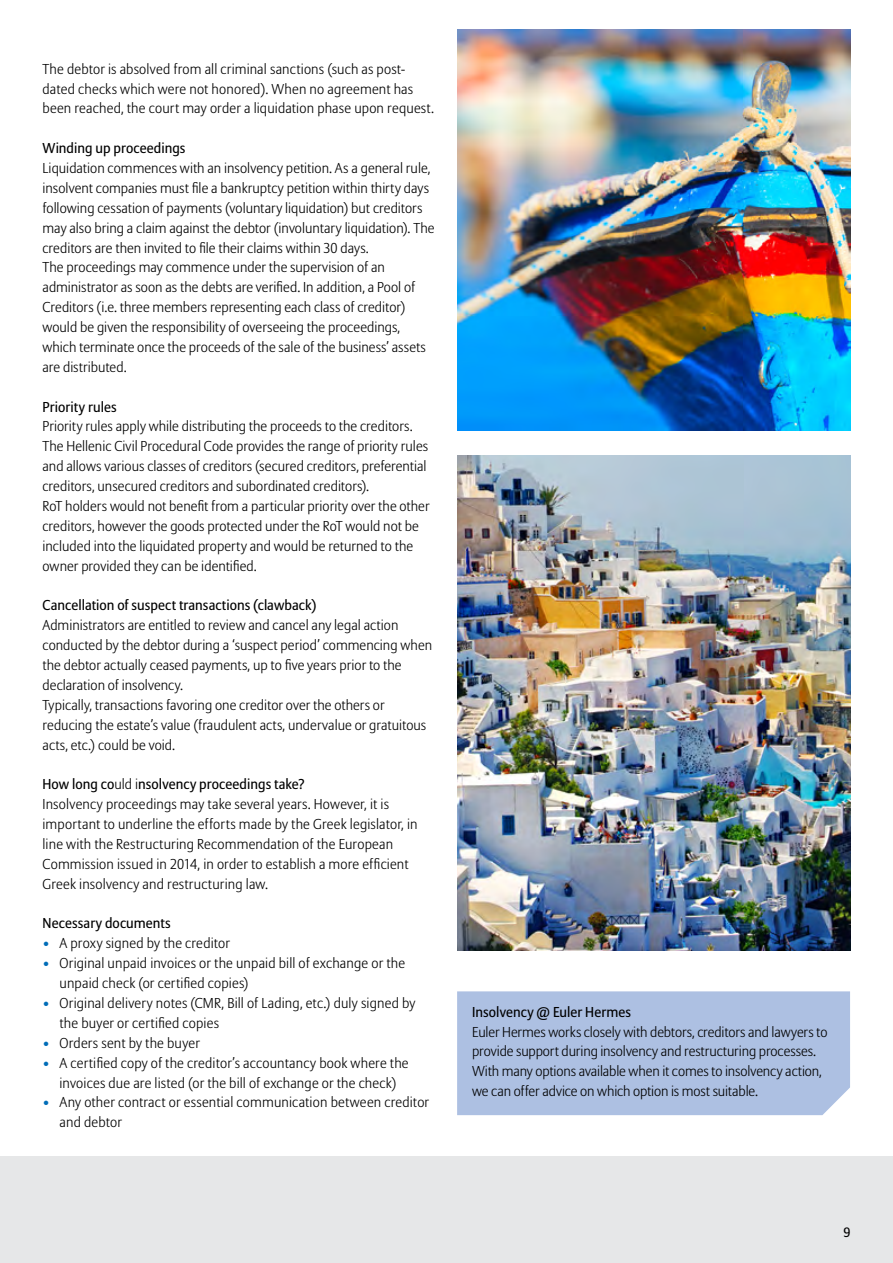
<style>
.page{position:relative;width:893px;height:1263px;background:#fff}
.page>*{position:absolute;margin:0;border:0;box-sizing:border-box;transform-origin:0 0}
.t1{font:300 14.25px/20px "Allianz Sans";letter-spacing:.005em;color:#000}
.t2{font:14.25px "Allianz Sans";letter-spacing:.005em;color:#000}
.t3{font:13.5px "Allianz Sans";color:#000}
.s1{font-weight:400}
.s2{color:#006db8}
</style>
<div class="page">
<div style="left:0;top:1156px;width:893px;height:107px;background:#e6e7e8"></div>
<div style="left:457px;top:991px;width:393px;height:124px;background:#adc0e2"></div>
<img style="left:457px;top:30px;width:393px;height:401px">
<img style="left:458px;top:455px;width:393px;height:495px">
<p class="t1" style="left:43px;top:59px;width:393px">The debtor is absolved from all criminal sanctions (such as post&shy;dated checks which were not honored). When no agreement has been reached, the court may order a liquidation phase upon request.</p>
<p class="t2" style="left:43px;top:140px;width:144px">Winding up proceedings</p>
<p class="t1" style="left:43px;top:159px;width:393px">Liquidation commences with an insolvency petition. As a general rule, insolvent companies must file a bankruptcy petition within thirty days following cessation of payments (voluntary liquidation) but creditors may also bring a claim against the debtor (involuntary liquidation). The creditors are then invited to file their claims within 30 days.<br>The proceedings may commence under the supervision of an administrator as soon as the debts are verified. In addition, a Pool of Creditors (i.e. three members representing each class of creditor) would be given the responsibility of overseeing the proceedings, which terminate once the proceeds of the sale of the business’ assets are distributed.</p>
<p class="t2" style="left:43px;top:398px;width:76px">Priority rules</p>
<p class="t1" style="left:43px;top:417px;width:389px">Priority rules apply while distributing the proceeds to the creditors.<br>The Hellenic Civil Procedural Code provides the range of priority rules and allows various classes of creditors (secured creditors, preferential creditors, unsecured creditors and subordinated creditors).<br>RoT holders would not benefit from a particular priority over the other creditors, however the goods protected under the RoT would not be included into the liquidated property and would be returned to the owner provided they can be identified.</p>
<p class="t2" style="left:43px;top:597px;width:275px">Cancellation of suspect transactions (clawback)</p>
<p class="t1" style="left:43px;top:616px;width:391px">Administrators are entitled to review and cancel any legal action conducted by the debtor during a ‘suspect period’ commencing when the debtor actually ceased payments, up to five years prior to the declaration of insolvency.<br>Typically, transactions favoring one creditor over the others or reducing the estate’s value (fraudulent acts, undervalue or gratuitous acts, etc.) could be void.</p>
<p class="t1" style="left:43px;top:775px;width:377px"><span class="s1">How long co</span>uld i<span class="s1">nsolvency proceedings take?<br></span>Insolvency proceedings may take several years. However, it is important to underline the efforts made by the Greek legislator, in line with the Restructuring Recommendation of the European Commission issued in 2014, in order to establish a more efficient Greek insolvency and restructuring law.</p>
<p class="t2" style="left:43px;top:915px;width:130px">Necessary documents</p>
<p class="t1" style="left:43px;top:934px;width:189px"><span class="s2">•</span> A proxy signed by the creditor</p>
<p class="t1" style="left:60px;top:954px;width:347px;text-indent:-17px"><span class="s2">•</span> Original unpaid invoices or the unpaid bill of exchange or the unpaid check (or certified copies)</p>
<p class="t1" style="left:60px;top:994px;width:357px;text-indent:-17px"><span class="s2">•</span> Original delivery notes (CMR, Bill of Lading, etc.) duly signed by the buyer or certified copies</p>
<p class="t1" style="left:43px;top:1033px;width:159px"><span class="s2">•</span> Orders sent by the buyer</p>
<p class="t1" style="left:43px;top:1053px;width:368px;text-align:center"><span class="s2">•</span> A certified copy of the creditor’s accountancy book where the invoices due are listed (or the bill of exchange or the check)</p>
<p class="t1" style="left:60px;top:1093px;width:371px;text-indent:-17px"><span class="s2">•</span> Any other contract or essential communication between creditor and debtor</p>
<p class="t2" style="left:472px;top:1003px;width:160px">Insolvency @ Euler Hermes</p>
<p class="t1" style="left:472px;top:1022px;width:357px">Euler Hermes works closely with debtors, creditors and lawyers to provide support during insolvency and restructuring processes.<br>With many options available when it comes to insolvency action, we can offer advice on which option is most suitable.</p>
<p class="t3" style="left:843px;top:1224px;width:9px">9</p>
</div>
